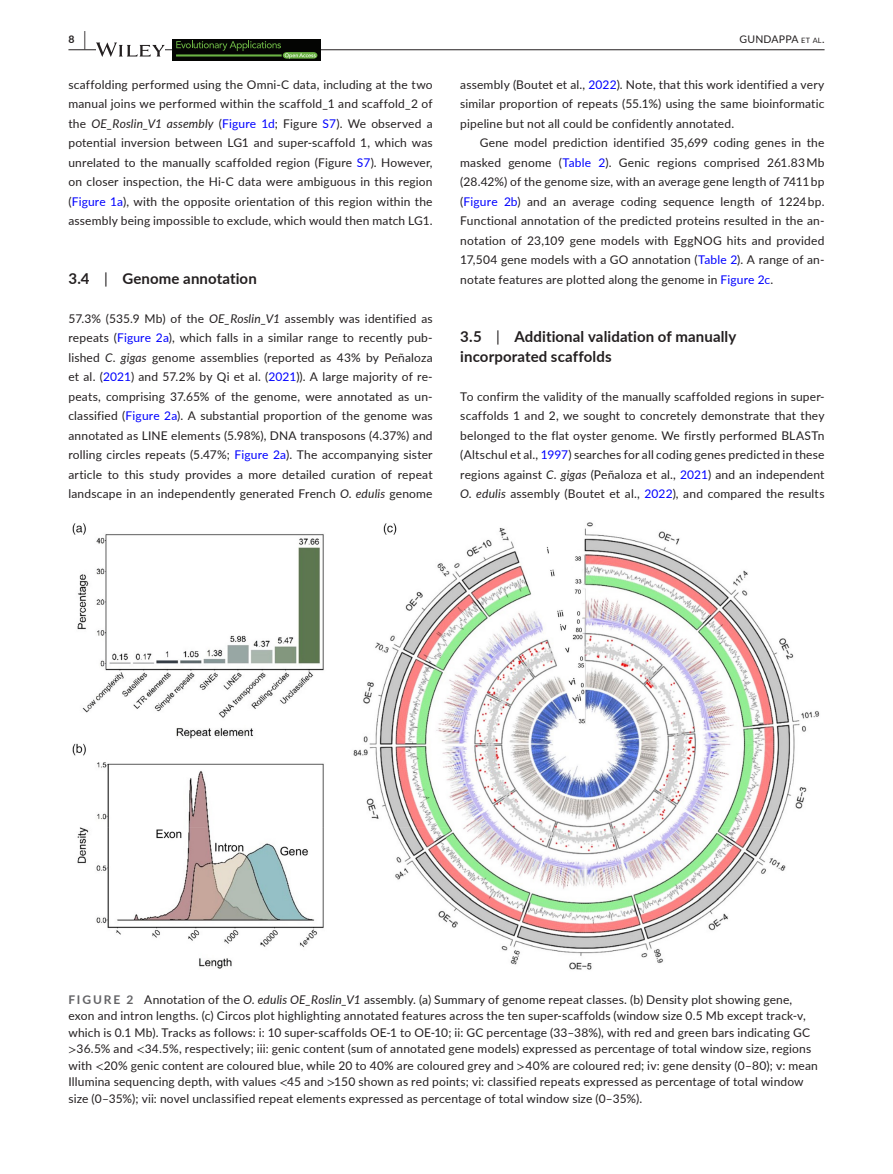
<style>
.page{position:relative;width:893px;height:1174px;background:#fff}
.page>*{position:absolute;margin:0;border:0;box-sizing:border-box;transform-origin:0 0}
.t1{font:700 15px/19.5px "Lato";letter-spacing:.01em;color:#231f20}
.t2{font:12px/19.5px "Lato";letter-spacing:.015em;color:#231f20;text-align:justify}
.t3{font:10.5px "Lato";letter-spacing:.02em;color:#231f20}
.t4{font:700 10.5px "Lato";color:#231f20}
.s1{font-size:19.5px}
.s2{font-size:7.35px}
.s3{font-style:italic}
.s4{color:#00f}
.s5{font-weight:400}
.s6{font-weight:700;color:#636366}
.s7{font-family:"STIX"}
</style>
<div class="page">
<hr style="left:68px;top:49px;width:756px;height:1px;background:#231f20">
<svg style="left:96px;top:42px;width:69px;height:15px"></svg>
<div style="left:172px;top:39px;width:149px;height:21px;background:#040503"></div>
<svg style="left:176px;top:41px;width:141px;height:18px"></svg>
<img style="left:72px;top:522px;width:748px;height:448px">
<p class="t4" style="left:68px;top:31px;width:19px">8 <span class="s1">|</span></p>
<p class="t3" style="left:740px;top:31px;width:86px">GUNDAPPA <span class="s2">et al</span>.</p>
<p class="t2" style="left:68px;top:74px;width:366px">scaffolding performed using the Omni-C data, including at the two manual joins we performed within the scaffold_1 and scaffold_2 of the <span class="s3">OE_Roslin_V1 assembly</span> (<span class="s4">Figure 1d</span>; Figure <span class="s4">S7</span>). We observed a potential inversion between LG1 and super-scaffold 1, which was unrelated to the manually scaffolded region (Figure <span class="s4">S7</span>). However, on closer inspection, the Hi-C data were ambiguous in this region (<span class="s4">Figure 1a</span>), with the opposite orientation of this region within the assembly being impossible to exclude, which would then match LG1.</p>
<p class="t2" style="left:460px;top:74px;width:366px">assembly (Boutet et al., <span class="s4">2022</span>). Note, that this work identified a very similar proportion of repeats (55.1%) using the same bioinformatic pipeline but not all could be confidently annotated.</p>
<p class="t2" style="left:460px;top:132px;width:366px;text-indent:20px">Gene model prediction identified 35,699 coding genes in the masked genome (<span class="s4">Table 2</span>). Genic regions comprised 261.83 Mb (28.42%) of the genome size, with an average gene length of 7411 bp (<span class="s4">Figure 2b</span>) and an average coding sequence length of 1224 bp.<br>Functional annotation of the predicted proteins resulted in the an&shy;notation of 23,109 gene models with EggNOG hits and provided 17,504 gene models with a GO annotation (<span class="s4">Table 2</span>). A range of an&shy;notate features are plotted along the genome in <span class="s4">Figure 2c</span>.</p>
<p class="t1" style="left:68px;top:268px;width:190px">3.4 <span class="s5">|</span> Genome annotation</p>
<p class="t2" style="left:68px;top:308px;width:366px">57.3% (535.9 Mb) of the <span class="s3">OE_Roslin_V1</span> assembly was identified as repeats (<span class="s4">Figure 2a</span>), which falls in a similar range to recently pub&shy;lished <span class="s3">C. gigas</span> genome assemblies (reported as 43% by Peñaloza et al. (<span class="s4">2021</span>) and 57.2% by Qi et al. (<span class="s4">2021</span>)). A large majority of re&shy;peats, comprising 37.65% of the genome, were annotated as un&shy;classified (<span class="s4">Figure 2a</span>). A substantial proportion of the genome was annotated as LINE elements (5.98%), DNA transposons (4.37%) and rolling circles repeats (5.47%; <span class="s4">Figure 2a</span>). The accompanying sister article to this study provides a more detailed curation of repeat landscape in an independently generated French <span class="s3">O. edulis</span> genome</p>
<p class="t1" style="left:460px;top:326px;width:278px">3.5 <span class="s5">|</span> Additional validation of manually incorporated scaffolds</p>
<p class="t2" style="left:460px;top:386px;width:366px">To confirm the validity of the manually scaffolded regions in super&shy;scaffolds 1 and 2, we sought to concretely demonstrate that they belonged to the flat oyster genome. We firstly performed BLASTn (Altschul et al., <span class="s4">1997</span>) searches for all coding genes predicted in these regions against <span class="s3">C. gigas</span> (Peñaloza et al., <span class="s4">2021</span>) and an independent <span class="s3">O. edulis</span> assembly (Boutet et al., <span class="s4">2022</span>), and compared the results</p>
<p class="t2" style="left:68px;top:990px;width:751px;line-height:16.5px;text-align:left"><span class="s6">FIGURE 2</span> Annotation of the <span class="s3">O. edulis OE_Roslin_V1</span> assembly. (a) Summary of genome repeat classes. (b) Density plot showing gene, exon and intron lengths. (c) Circos plot highlighting annotated features across the ten super-scaffolds (window size 0.5 Mb except track-v, which is 0.1 Mb). Tracks as follows: i: 10 super-scaffolds OE-1 to OE-10; ii: GC percentage (33–38%), with red and green bars indicating GC <span class="s7">&gt;</span>36.5% and <span class="s7">&lt;</span>34.5%, respectively; iii: genic content (sum of annotated gene models) expressed as percentage of total window size, regions with <span class="s7">&lt;</span>20% genic content are coloured blue, while 20 to 40% are coloured grey and <span class="s7">&gt;</span>40% are coloured red; iv: gene density (0–80); v: mean Illumina sequencing depth, with values <span class="s7">&lt;</span>45 and <span class="s7">&gt;</span>150 shown as red points; vi: classified repeats expressed as percentage of total window size (0–35%); vii: novel unclassified repeat elements expressed as percentage of total window size (0–35%).</p>
</div>
